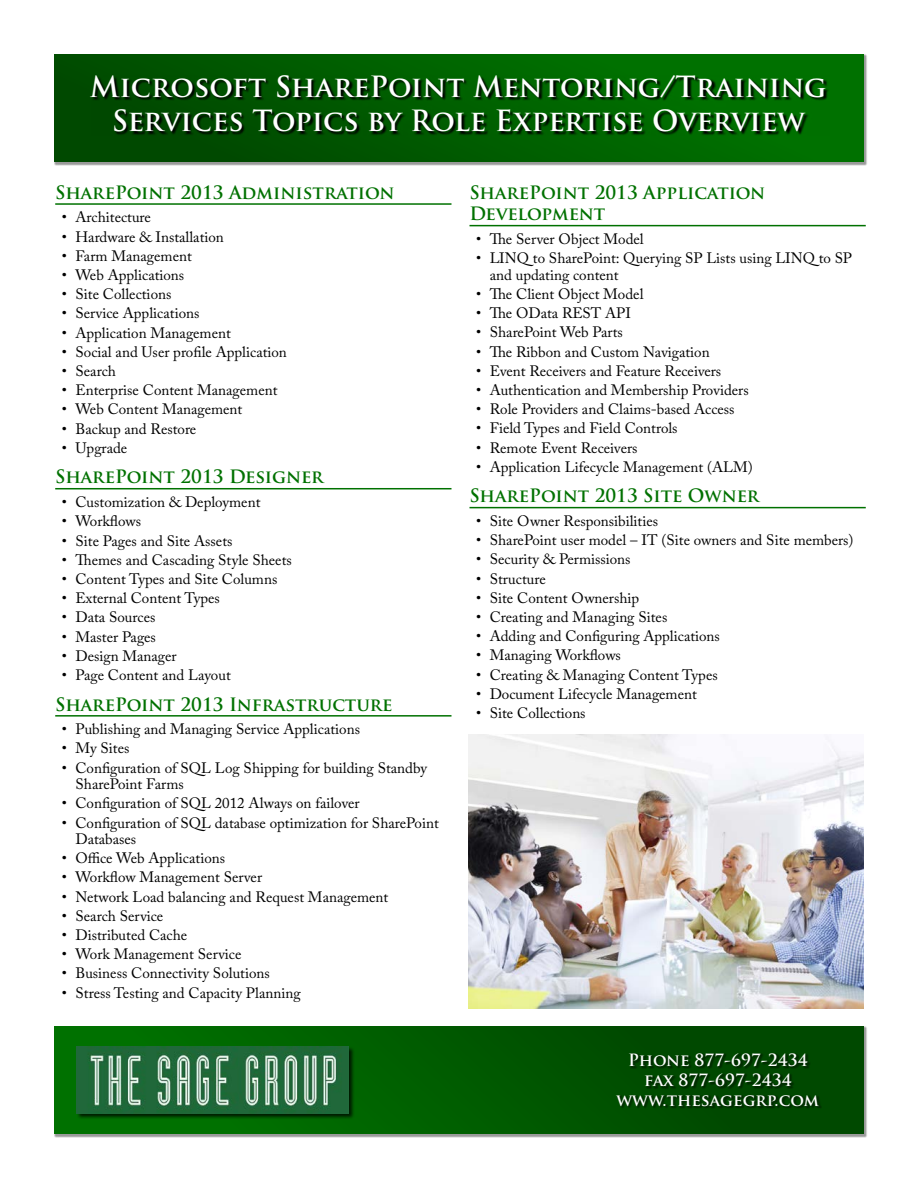
<style>
.page{position:relative;width:918px;height:1188px;background:#fff}
.page>*{position:absolute;margin:0;border:0;box-sizing:border-box;transform-origin:0 0}
.t1{font:700 28.5px/34.2px "Trajan Pro";color:#fff;text-align:center}
.t2{font:700 18px/21.6px "Trajan Pro";color:#007100}
.t3{font:700 16.5px/19.8px "Trajan Pro";color:#fff;text-align:center}
.t4{font:15px/16.5px "Adobe Caslon Pro";color:#000}
</style>
<div class="page">
<div style="left:54px;top:54px;width:813px;height:112px;background:#000;opacity:.4"></div>
<div style="left:54px;top:54px;width:810px;height:108px;background:linear-gradient(to right,#004800,#007600)"></div>
<div style="left:54px;top:1026px;width:813px;height:112px;background:#000;opacity:.4"></div>
<div style="left:54px;top:1026px;width:810px;height:108px;background:linear-gradient(to right,#007500,#004200)"></div>
<div style="left:77px;top:1046px;width:278px;height:73px;background:#000;opacity:.75"></div>
<img style="left:77px;top:1046px;width:271px;height:67px">
<svg style="left:91px;top:75px;width:738px;height:61px;background:#004c00"></svg>
<hr style="left:55px;top:203px;width:397px;height:2px;background:#007100">
<hr style="left:55px;top:488px;width:397px;height:1px;background:#007100">
<hr style="left:55px;top:715px;width:397px;height:2px;background:#007100">
<hr style="left:470px;top:225px;width:396px;height:1px;background:#007100">
<hr style="left:470px;top:507px;width:396px;height:1px;background:#007100">
<img style="left:468px;top:734px;width:395px;height:275px">
<div style="left:616px;top:1052px;width:206px;height:57px;background:#000;opacity:.4"></div>
<h1 class="t1" style="left:90px;top:70px;width:738px">Microsoft SharePoint Mentoring/Training<br>Services Topics by Role Expertise Overview</h1>
<p class="t2" style="left:55px;top:182px;width:341px">SharePoint 2013 Administration</p>
<p class="t4" style="left:62px;top:209px;width:91px">• Architecture</p>
<p class="t4" style="left:62px;top:228px;width:163px">• Hardware &amp; Installation</p>
<p class="t4" style="left:62px;top:247px;width:131px">• Farm Management</p>
<p class="t4" style="left:62px;top:267px;width:124px">• Web Applications</p>
<p class="t4" style="left:62px;top:286px;width:111px">• Site Collections</p>
<p class="t4" style="left:62px;top:305px;width:139px">• Service Applications</p>
<p class="t4" style="left:62px;top:324px;width:170px">• Application Management</p>
<p class="t4" style="left:62px;top:343px;width:226px">• Social and User profile Application</p>
<p class="t4" style="left:62px;top:363px;width:56px">• Search</p>
<p class="t4" style="left:62px;top:382px;width:217px">• Enterprise Content Management</p>
<p class="t4" style="left:62px;top:401px;width:182px">• Web Content Management</p>
<p class="t4" style="left:62px;top:420px;width:136px">• Backup and Restore</p>
<p class="t4" style="left:62px;top:439px;width:67px">• Upgrade</p>
<p class="t2" style="left:55px;top:466px;width:270px">SharePoint 2013 Designer</p>
<p class="t4" style="left:62px;top:494px;width:200px">• Customization &amp; Deployment</p>
<p class="t4" style="left:62px;top:513px;width:81px">• Workflows</p>
<p class="t4" style="left:62px;top:532px;width:172px">• Site Pages and Site Assets</p>
<p class="t4" style="left:62px;top:551px;width:231px">• Themes and Cascading Style Sheets</p>
<p class="t4" style="left:62px;top:571px;width:217px">• Content Types and Site Columns</p>
<p class="t4" style="left:62px;top:590px;width:159px">• External Content Types</p>
<p class="t4" style="left:62px;top:609px;width:95px">• Data Sources</p>
<p class="t4" style="left:62px;top:628px;width:96px">• Master Pages</p>
<p class="t4" style="left:62px;top:647px;width:116px">• Design Manager</p>
<p class="t4" style="left:62px;top:667px;width:170px">• Page Content and Layout</p>
<p class="t2" style="left:55px;top:693px;width:339px">SharePoint 2013 Infrastructure</p>
<p class="t4" style="left:62px;top:721px;width:300px">• Publishing and Managing Service Applications</p>
<p class="t4" style="left:62px;top:740px;width:69px">• My Sites</p>
<p class="t4" style="left:75px;top:759px;width:353px;text-indent:-14px">• Configuration of SQL Log Shipping for building Standby<br>SharePoint Farms</p>
<p class="t4" style="left:62px;top:795px;width:299px">• Configuration of SQL 2012 Always on failover</p>
<p class="t4" style="left:75px;top:814px;width:365px;text-indent:-14px">• Configuration of SQL database optimization for SharePoint<br>Databases</p>
<p class="t4" style="left:62px;top:850px;width:165px">• Office Web Applications</p>
<p class="t4" style="left:62px;top:869px;width:202px">• Workflow Management Server</p>
<p class="t4" style="left:62px;top:888px;width:328px">• Network Load balancing and Request Management</p>
<p class="t4" style="left:62px;top:907px;width:103px">• Search Service</p>
<p class="t4" style="left:62px;top:927px;width:127px">• Distributed Cache</p>
<p class="t4" style="left:62px;top:946px;width:181px">• Work Management Service</p>
<p class="t4" style="left:62px;top:965px;width:209px">• Business Connectivity Solutions</p>
<p class="t4" style="left:62px;top:984px;width:240px">• Stress Testing and Capacity Planning</p>
<p class="t2" style="left:470px;top:182px;width:297px">SharePoint 2013 Application<br>Development</p>
<p class="t4" style="left:476px;top:231px;width:169px">• The Server Object Model</p>
<p class="t4" style="left:490px;top:250px;width:364px;text-indent:-14px">• LINQ to SharePoint: Querying SP Lists using LINQ to SP and updating content</p>
<p class="t4" style="left:476px;top:286px;width:169px">• The Client Object Model</p>
<p class="t4" style="left:476px;top:305px;width:156px">• The OData REST API</p>
<p class="t4" style="left:476px;top:324px;width:148px">• SharePoint Web Parts</p>
<p class="t4" style="left:476px;top:343px;width:235px">• The Ribbon and Custom Navigation</p>
<p class="t4" style="left:476px;top:362px;width:247px">• Event Receivers and Feature Receivers</p>
<p class="t4" style="left:476px;top:382px;width:274px">• Authentication and Membership Providers</p>
<p class="t4" style="left:476px;top:401px;width:260px">• Role Providers and Claims-based Access</p>
<p class="t4" style="left:476px;top:420px;width:203px">• Field Types and Field Controls</p>
<p class="t4" style="left:476px;top:439px;width:163px">• Remote Event Receivers</p>
<p class="t4" style="left:476px;top:458px;width:278px">• Application Lifecycle Management (ALM)</p>
<p class="t2" style="left:470px;top:485px;width:291px">SharePoint 2013 Site Owner</p>
<p class="t4" style="left:476px;top:513px;width:183px">• Site Owner Responsibilities</p>
<p class="t4" style="left:476px;top:532px;width:379px">• SharePoint user model – IT (Site owners and Site members)</p>
<p class="t4" style="left:476px;top:551px;width:156px">• Security &amp; Permissions</p>
<p class="t4" style="left:476px;top:570px;width:71px">• Structure</p>
<p class="t4" style="left:476px;top:589px;width:165px">• Site Content Ownership</p>
<p class="t4" style="left:476px;top:609px;width:193px">• Creating and Managing Sites</p>
<p class="t4" style="left:476px;top:628px;width:245px">• Adding and Configuring Applications</p>
<p class="t4" style="left:476px;top:647px;width:146px">• Managing Workflows</p>
<p class="t4" style="left:476px;top:666px;width:243px">• Creating &amp; Managing Content Types</p>
<p class="t4" style="left:476px;top:685px;width:222px">• Document Lifecycle Management</p>
<p class="t4" style="left:476px;top:705px;width:111px">• Site Collections</p>
<p class="t3" style="left:617px;top:1050px;width:204px">Phone 877-697-2434 fax 877-697-2434 www.thesagegrp.com</p>
</div>
